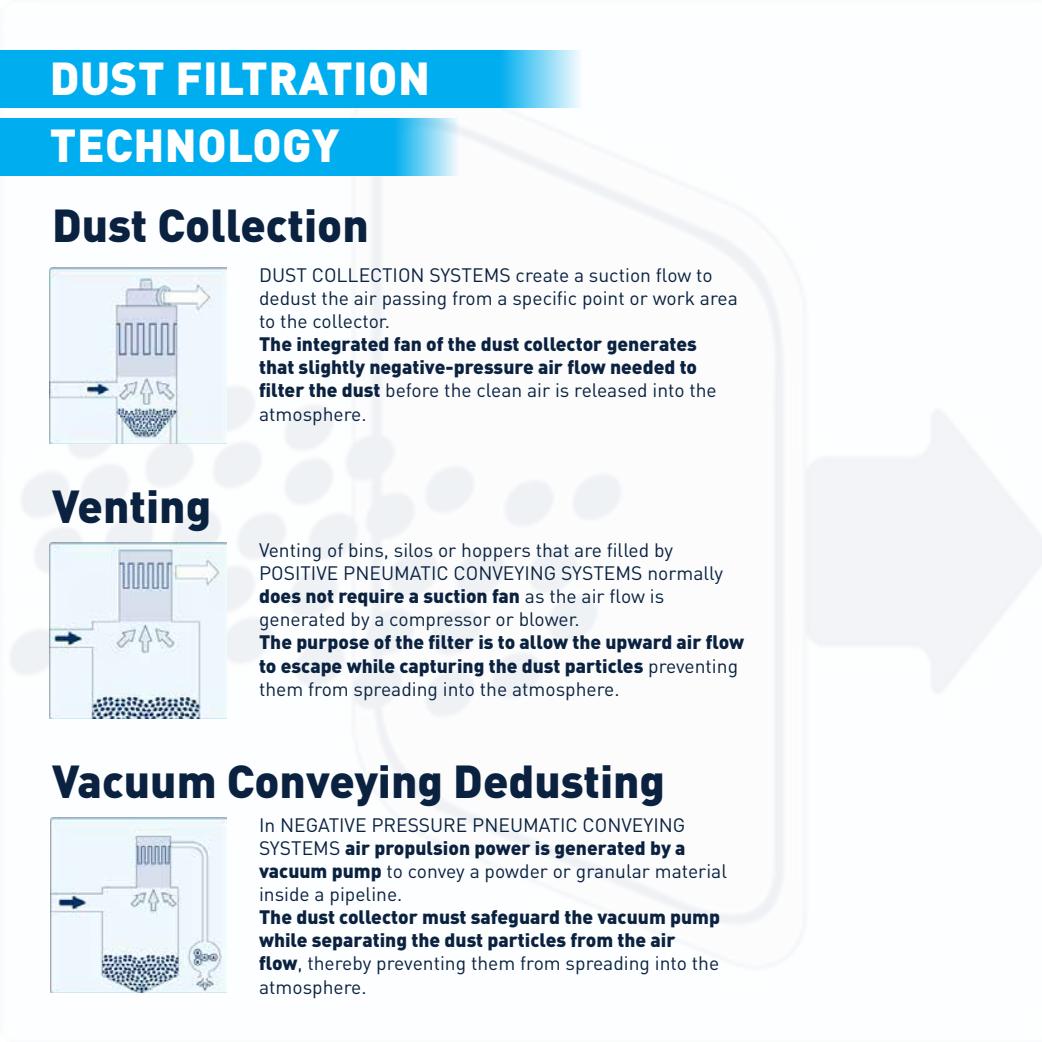
<style>
.page{position:relative;width:1042px;height:1042px;background:#fff}
.page>*{position:absolute;margin:0;border:0;box-sizing:border-box;transform-origin:0 0}
.t1{font:900 45.68px "DIN Pro";color:#0a2240}
.t2{font:900 45.68px/66.5px "DIN Pro";letter-spacing:.01em;color:#fff}
.t3{font:900 19.25px/23.1px "DIN Pro";color:#0a2240}
.t4{font:19.25px/23.1px "DIN Pro";color:#0a2240}
.s1{font-weight:400}
.s2{font-weight:900}
</style>
<div class="page">
<img style="left:0;top:107px;width:1042px;height:886px">
<div style="left:0;top:50px;width:582px;height:57px;background:#00aeef"></div>
<div style="left:0;top:118px;width:459px;height:57px;background:#00aeef"></div>
<img style="left:50px;top:267px;width:176px;height:177px">
<img style="left:50px;top:542px;width:177px;height:177px">
<img style="left:51px;top:817px;width:176px;height:176px">
<h1 class="t2" style="left:50px;top:44px;width:382px">DUST FILTRATION<br>TECHNOLOGY</h1>
<h1 class="t1" style="left:52px;top:195px;width:318px">Dust Collection</h1>
<h1 class="t1" style="left:52px;top:475px;width:161px">Venting</h1>
<p class="t4" style="left:259px;top:263px;width:480px">DUST COLLECTION SYSTEMS create a suction flow to dedust the air passing from a specific point or work area to the collector.</p>
<p class="t3" style="left:259px;top:332px;width:459px">The integrated fan of the dust collector generates that slightly negative-pressure air flow needed to filter the dust <span class="s1">before the clean air is released into the atmosphere.</span></p>
<p class="t4" style="left:259px;top:538px;width:465px">Venting of bins, silos or hoppers that are filled by POSITIVE PNEUMATIC CONVEYING SYSTEMS normally <span class="s2">does not require a suction fan</span> as the air flow is generated by a compressor or blower.</p>
<p class="t3" style="left:259px;top:630px;width:487px">The purpose of the filter is to allow the upward air flow to escape while capturing the dust particles <span class="s1">preventing them from spreading into the atmosphere.</span></p>
<h1 class="t1" style="left:52px;top:750px;width:615px">Vacuum Conveying Dedusting</h1>
<p class="t4" style="left:259px;top:812px;width:469px">In NEGATIVE PRESSURE PNEUMATIC CONVEYING SYSTEMS <span class="s2">air propulsion power is generated by a vacuum pump</span> to convey a powder or granular material inside a pipeline.</p>
<p class="t3" style="left:259px;top:905px;width:462px">The dust collector must safeguard the vacuum pump while separating the dust particles from the air flow<span class="s1">, thereby preventing them from spreading into the atmosphere.</span></p>
</div>
